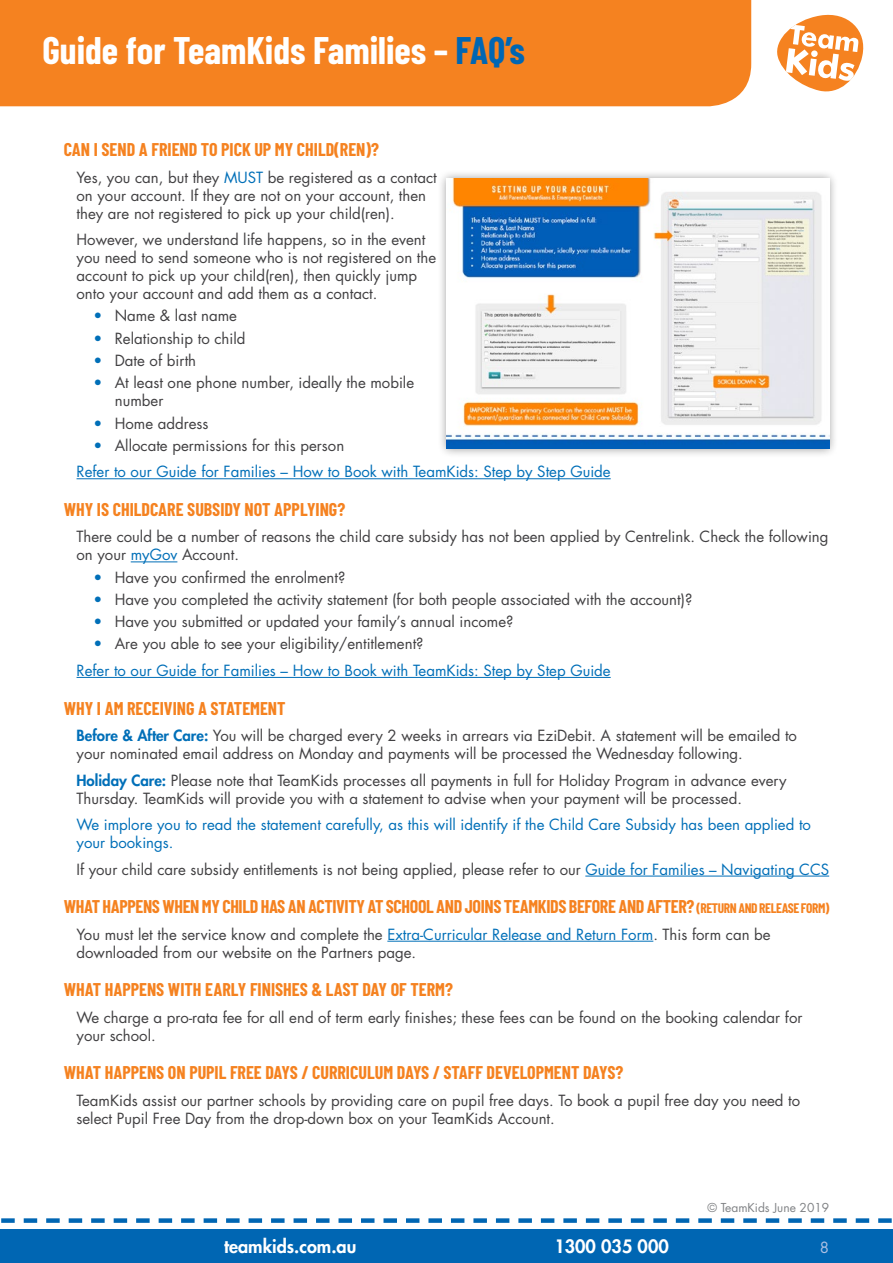
<style>
.page{position:relative;width:893px;height:1263px;background:#fff}
.page>*{position:absolute;margin:0;border:0;box-sizing:border-box;transform-origin:0 0}
.t1{font:700 37.5px "Barlow Condensed";color:#fff}
.Heading1{font:700 18px "Barlow Condensed";color:#f58220}
.Heading1-2{font:700 18px "Barlow Condensed";letter-spacing:-.02em;color:#f58220}
.t2{font:800 18px "Futura Std";color:#fff}
.Body{font:15px/18px "Futura Std";color:#414042}
.Body-2{font:15px/18px "Futura Std";color:#006fb8}
.t3{font:15px "Futura Std";color:#aec0e3}
.t4{font:12px "Futura Std";color:#808285}
.s1{color:#0066b3}
.s2{color:#006fb8}
.s3{font-weight:800;color:#006fb8}
.s4{font-size:13.5px}
</style>
<div class="page">
<div style="left:0;top:1229px;width:893px;height:34px;background:#0066b3"></div>
<div style="left:0;top:0;width:751px;height:106px;background:#f58220"></div>
<svg style="left:777px;top:14px;width:87px;height:78px"></svg>
<svg style="left:1px;top:1218px;width:891px;height:5px"></svg>
<hr style="left:77px;top:478px;width:534px;height:1px;background:#006fb8">
<hr style="left:131px;top:561px;width:46px;height:1px;background:#006fb8">
<hr style="left:77px;top:677px;width:534px;height:1px;background:#006fb8">
<hr style="left:585px;top:876px;width:244px;height:1px;background:#006fb8">
<hr style="left:387px;top:941px;width:266px;height:1px;background:#006fb8">
<div style="left:437px;top:169px;width:402px;height:289px;background:#000;opacity:.4"></div>
<img style="left:446px;top:179px;width:383px;height:270px">
<h1 class="t1" style="left:43px;top:27px;width:484px">Guide for TeamKids Families – <span class="s1">FAQ’s</span></h1>
<p class="Heading1" style="left:64px;top:139px;width:317px">CAN I SEND A FRIEND TO PICK UP MY CHILD(REN)?</p>
<p class="Body" style="left:77px;top:168px;width:362px">Yes, you can, but they <span class="s2">MUST</span> be registered as a contact on your account. If they are not on your account, then they are not registered to pick up your child(ren).</p>
<p class="Body" style="left:77px;top:231px;width:361px">However, we understand life happens, so in the event you need to send someone who is not registered on the account to pick up your child(ren), then quickly jump onto your account and add them as a contact.</p>
<p class="Body" style="left:94px;top:307px;width:145px"><span class="s2">•</span> Name &amp; last name</p>
<p class="Body" style="left:94px;top:329px;width:153px"><span class="s2">•</span> Relationship to child</p>
<p class="Body" style="left:94px;top:352px;width:104px"><span class="s2">•</span> Date of birth</p>
<p class="Body" style="left:115px;top:374px;width:301px;text-indent:-21px"><span class="s2">•</span> At least one phone number, ideally the mobile number</p>
<p class="Body" style="left:94px;top:414px;width:117px"><span class="s2">•</span> Home address</p>
<p class="Body" style="left:94px;top:436px;width:252px"><span class="s2">•</span> Allocate permissions for this person</p>
<p class="Body-2" style="left:77px;top:463px;width:536px">Refer to our Guide for Families – How to Book with TeamKids: Step by Step Guide</p>
<p class="Heading1" style="left:64px;top:498px;width:283px">WHY IS CHILDCARE SUBSIDY NOT APPLYING?</p>
<p class="Body" style="left:77px;top:528px;width:753px">There could be a number of reasons the child care subsidy has not been applied by Centrelink. Check the following on your <span class="s2">myGov</span> Account.</p>
<p class="Body" style="left:94px;top:568px;width:253px"><span class="s2">•</span> Have you confirmed the enrolment?</p>
<p class="Body" style="left:94px;top:590px;width:600px"><span class="s2">•</span> Have you completed the activity statement (for both people associated with the account)?</p>
<p class="Body" style="left:94px;top:613px;width:421px"><span class="s2">•</span> Have you submitted or updated your family’s annual income?</p>
<p class="Body" style="left:94px;top:635px;width:332px"><span class="s2">•</span> Are you able to see your eligibility/entitlement?</p>
<p class="Body-2" style="left:77px;top:661px;width:536px">Refer to our Guide for Families – How to Book with TeamKids: Step by Step Guide</p>
<p class="Heading1" style="left:64px;top:697px;width:223px">WHY I AM RECEIVING A STATEMENT</p>
<p class="Body" style="left:77px;top:727px;width:722px"><span class="s3">Before &amp; After Care:</span> You will be charged every 2 weeks in arrears via EziDebit. A statement will be emailed to your nominated email address on Monday and payments will be processed the Wednesday following.</p>
<p class="Body" style="left:77px;top:771px;width:712px"><span class="s3">Holiday Care:</span> Please note that TeamKids processes all payments in full for Holiday Program in advance every<br>Thursday. TeamKids will provide you with a statement to advise when your payment will be processed.</p>
<p class="Body-2" style="left:77px;top:816px;width:736px">We implore you to read the statement carefully, as this will identify if the Child Care Subsidy has been applied to your bookings.</p>
<p class="Body" style="left:77px;top:860px;width:754px">If your child care subsidy entitlements is not being applied, please refer to our <span class="s2">Guide for Families – Navigating CCS</span></p>
<p class="Heading1-2" style="left:64px;top:895px;width:767px">WHAT HAPPENS WHEN MY CHILD HAS AN ACTIVITY AT SCHOOL AND JOINS TEAMKIDS BEFORE AND AFTER? <span class="s4">(RETURN AND RELEASE FORM)</span></p>
<p class="Body" style="left:77px;top:925px;width:696px">You must let the service know and complete the <span class="s2">Extra-Curricular Release and Return Form</span>. This form can be downloaded from our website on the Partners page.</p>
<p class="Heading1" style="left:64px;top:979px;width:391px">WHAT HAPPENS WITH EARLY FINISHES &amp; LAST DAY OF TERM?</p>
<p class="Body" style="left:77px;top:1008px;width:727px">We charge a pro-rata fee for all end of term early finishes; these fees can be found on the booking calendar for your school.</p>
<p class="Heading1" style="left:64px;top:1062px;width:561px">WHAT HAPPENS ON PUPIL FREE DAYS / CURRICULUM DAYS / STAFF DEVELOPMENT DAYS?</p>
<p class="Body" style="left:77px;top:1091px;width:725px">TeamKids assist our partner schools by providing care on pupil free days. To book a pupil free day you need to select Pupil Free Day from the drop-down box on your TeamKids Account.</p>
<p class="t2" style="left:224px;top:1235px;width:134px">teamkids.com.au</p>
<p class="t2" style="left:554px;top:1235px;width:116px">1300 035 000</p>
<p class="t4" style="left:707px;top:1200px;width:123px">© TeamKids June 2019</p>
<p class="t3" style="left:820px;top:1237px;width:11px">8</p>
</div>
